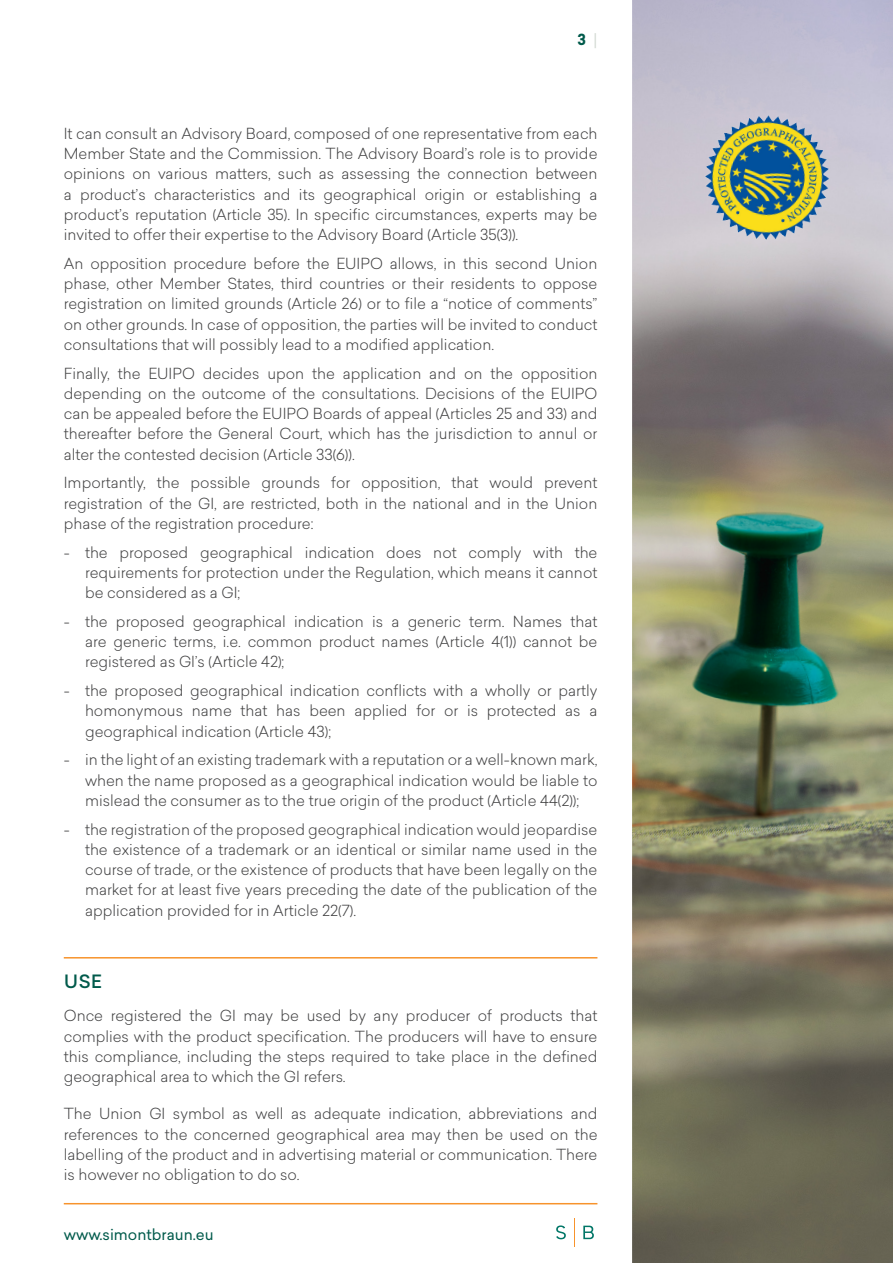
<style>
.page{position:relative;width:893px;height:1263px;background:#fff}
.page>*{position:absolute;margin:0;border:0;box-sizing:border-box;transform-origin:0 0}
.Titre_1_-_green_bold_underlined{font:500 18px "Sailec";color:#005a4b}
.Intro{font:300 15px/20.2px "Sailec";color:#3e3e3f;text-align:justify}
.t1{font:15px "Sailec";color:#005a4b}
.t2{font:700 15px "Sailec";color:#005a4b}
.s1{font-family:"Klavika";font-weight:500;color:#d1d7d1}
</style>
<div class="page">
<hr style="left:64px;top:1203px;width:533px;height:1px;background:#f7932c">
<svg style="left:574px;top:1218px;width:1px;height:28px"></svg>
<svg style="left:556px;top:1225px;width:10px;height:14px"></svg>
<svg style="left:583px;top:1225px;width:11px;height:14px"></svg>
<img style="left:632px;top:0;width:261px;height:1263px">
<img style="left:632px;top:55px;width:261px;height:246px">
<hr style="left:64px;top:957px;width:533px;height:1px;background:#f7932c">
<p class="t2" style="left:578px;top:28px;width:21px">3 <span class="s1">|</span></p>
<p class="Intro" style="left:64px;top:123px;width:535px">It can consult an Advisory Board, composed of one representative from each Member State and the Commission. The Advisory Board’s role is to provide opinions on various matters, such as assessing the connection between a product’s characteristics and its geographical origin or establishing a product’s reputation (Article 35). In specific circumstances, experts may be invited to offer their expertise to the Advisory Board (Article 35(3)).</p>
<p class="Intro" style="left:64px;top:253px;width:535px">An opposition procedure before the EUIPO allows, in this second Union phase, other Member States, third countries or their residents to oppose registration on limited grounds (Article 26) or to file a “notice of comments” on other grounds. In case of opposition, the parties will be invited to conduct consultations that will possibly lead to a modified application.</p>
<p class="Intro" style="left:64px;top:363px;width:535px">Finally, the EUIPO decides upon the application and on the opposition depending on the outcome of the consultations. Decisions of the EUIPO can be appealed before the EUIPO Boards of appeal (Articles 25 and 33) and thereafter before the General Court, which has the jurisdiction to annul or alter the contested decision (Article 33(6)).</p>
<p class="Intro" style="left:64px;top:472px;width:535px">Importantly, the possible grounds for opposition, that would prevent registration of the GI, are restricted, both in the national and in the Union phase of the registration procedure:</p>
<p class="Intro" style="left:85px;top:542px;width:514px;text-indent:-21px">- the proposed geographical indication does not comply with the requirements for protection under the Regulation, which means it cannot be considered as a GI;</p>
<p class="Intro" style="left:85px;top:611px;width:514px;text-indent:-21px">- the proposed geographical indication is a generic term. Names that are generic terms, i.e. common product names (Article 4(1)) cannot be registered as GI’s (Article 42);</p>
<p class="Intro" style="left:85px;top:680px;width:514px;text-indent:-21px">- the proposed geographical indication conflicts with a wholly or partly homonymous name that has been applied for or is protected as a geographical indication (Article 43);</p>
<p class="Intro" style="left:85px;top:749px;width:514px;text-indent:-21px">- in the light of an existing trademark with a reputation or a well-known mark, when the name proposed as a geographical indication would be liable to mislead the consumer as to the true origin of the product (Article 44(2));</p>
<p class="Intro" style="left:85px;top:819px;width:514px;text-indent:-21px">- the registration of the proposed geographical indication would jeopardise the existence of a trademark or an identical or similar name used in the course of trade, or the existence of products that have been legally on the market for at least five years preceding the date of the publication of the application provided for in Article 22(7).</p>
<p class="Titre_1_-_green_bold_underlined" style="left:64px;top:969px;width:39px">USE</p>
<p class="Intro" style="left:64px;top:1005px;width:535px">Once registered the GI may be used by any producer of products that complies with the product specification. The producers will have to ensure this compliance, including the steps required to take place in the defined geographical area to which the GI refers.</p>
<p class="Intro" style="left:64px;top:1103px;width:535px">The Union GI symbol as well as adequate indication, abbreviations and references to the concerned geographical area may then be used on the labelling of the product and in advertising material or communication. There is however no obligation to do so.</p>
<p class="t1" style="left:64px;top:1223px;width:151px">www.simontbraun.eu</p>
</div>
